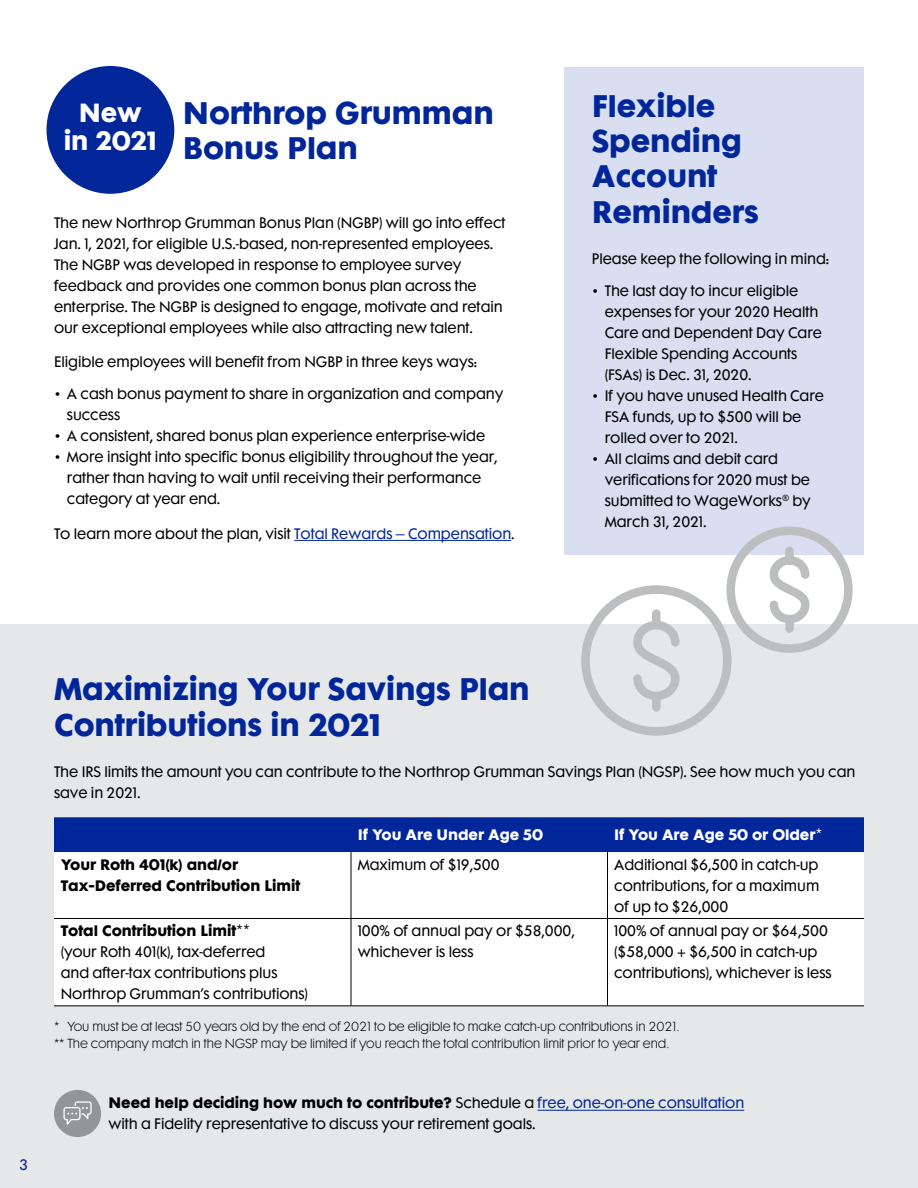
<style>
.page{position:relative;width:918px;height:1188px;background:#fff}
.page>*{position:absolute;margin:0;border:0;box-sizing:border-box;transform-origin:0 0}
.t1{font:700 28.5px/35.2px "Futura Maxi";letter-spacing:-.005em;color:#00269a}
.t2{font:700 24px/28.5px "Futura Maxi";letter-spacing:-.005em;color:#fff;text-align:center}
.t3{font:13.8px/21px "Futura Maxi";letter-spacing:-.005em;color:#000}
.t4{font:700 13.8px/21px "Futura Maxi";letter-spacing:-.005em;color:#000}
.t5{font:700 13.8px "Futura Maxi";letter-spacing:-.005em;color:#fff}
.t6{font:13.8px "Futura Maxi";color:#00269a}
.t7{font:300 12px/17.2px "Futura Maxi";letter-spacing:-.005em;color:#000}
.s1{color:#00269a}
.s2{font-weight:400}
.s3{font-weight:700}
</style>
<div class="page">
<div style="left:0;top:624px;width:918px;height:564px;background:#e6e7e8"></div>
<hr style="left:294px;top:540px;width:217px;height:1px;background:#00269a">
<div style="left:565px;top:68px;width:299px;height:487px;background:#d9def0"></div>
<div style="left:54px;top:817px;width:810px;height:35px;background:#00269a"></div>
<div style="left:54px;top:852px;width:810px;height:153px;background:#fff"></div>
<hr style="left:351px;top:852px;width:1px;height:66px;background:#000">
<hr style="left:607px;top:852px;width:1px;height:66px;background:#000">
<hr style="left:54px;top:918px;width:297px;height:1px;background:#000">
<hr style="left:351px;top:918px;width:257px;height:1px;background:#000">
<hr style="left:351px;top:919px;width:1px;height:86px;background:#000">
<hr style="left:608px;top:918px;width:256px;height:1px;background:#000">
<hr style="left:607px;top:919px;width:1px;height:86px;background:#000">
<hr style="left:54px;top:1005px;width:297px;height:1px;background:#000">
<hr style="left:351px;top:1005px;width:257px;height:1px;background:#000">
<hr style="left:608px;top:1005px;width:256px;height:1px;background:#000">
<div style="left:46px;top:66px;width:128px;height:128px;background:#00269a;border-radius:50%"></div>
<div style="left:581px;top:585px;width:151px;height:151px;border:9px solid #bcbec0;border-radius:50%"></div>
<svg style="left:633px;top:609px;width:47px;height:103px"></svg>
<div style="left:726px;top:527px;width:127px;height:126px;border:9px solid #bcbec0;border-radius:50%"></div>
<svg style="left:769px;top:546px;width:41px;height:87px"></svg>
<hr style="left:538px;top:1110px;width:206px;height:1px;background:#00269a">
<div style="left:54px;top:1090px;width:47px;height:47px;background:#939598;border-radius:50%"></div>
<svg style="left:63px;top:1101px;width:29px;height:24px"></svg>
<h2 class="t2" style="left:64px;top:99px;width:95px">New in 2021</h2>
<h1 class="t1" style="left:183px;top:96px;width:312px">Northrop Grumman<br>Bonus Plan</h1>
<p class="t3" style="left:54px;top:211px;width:453px">The new Northrop Grumman Bonus Plan (NGBP) will go into effect Jan. 1, 2021, for eligible U.S.-based, non-represented employees.<br>The NGBP was developed in response to employee survey feedback and provides one common bonus plan across the enterprise. The NGBP is designed to engage, motivate and retain our exceptional employees while also attracting new talent.</p>
<p class="t3" style="left:54px;top:350px;width:425px">Eligible employees will benefit from NGBP in three keys ways:</p>
<p class="t3" style="left:67px;top:382px;width:438px;text-indent:-13px">• A cash bonus payment to share in organization and company success</p>
<p class="t3" style="left:54px;top:424px;width:433px">• A consistent, shared bonus plan experience enterprise-wide</p>
<p class="t3" style="left:67px;top:445px;width:432px;text-indent:-13px">• More insight into specific bonus eligibility throughout the year, rather than having to wait until receiving their performance category at year end.</p>
<p class="t3" style="left:54px;top:522px;width:462px">To learn more about the plan, visit <span class="s1">Total Rewards – Compensation</span>.</p>
<h1 class="t1" style="left:592px;top:89px;width:169px">Flexible<br>Spending<br>Account<br>Reminders</h1>
<p class="t3" style="left:592px;top:247px;width:239px">Please keep the following in mind:</p>
<p class="t3" style="left:605px;top:279px;width:219px;text-indent:-13px">• The last day to incur eligible expenses for your 2020 Health<br>Care and Dependent Day Care<br>Flexible Spending Accounts (FSAs) is Dec. 31, 2020.</p>
<p class="t3" style="left:605px;top:384px;width:221px;text-indent:-13px">• If you have unused Health Care<br>FSA funds, up to $500 will be rolled over to 2021.</p>
<p class="t3" style="left:605px;top:447px;width:208px;text-indent:-13px">• All claims and debit card verifications for 2020 must be submitted to WageWorks<sup>®</sup> by<br>March 31, 2021.</p>
<p class="t6" style="left:19px;top:1153px;width:10px">3</p>
<h1 class="t1" style="left:54px;top:673px;width:477px">Maximizing Your Savings Plan<br>Contributions in 2021</h1>
<p class="t3" style="left:54px;top:760px;width:803px">The IRS limits the amount you can contribute to the Northrop Grumman Savings Plan (NGSP). See how much you can save in 2021.</p>
<p class="t5" style="left:358px;top:827px;width:187px">If You Are Under Age 50</p>
<p class="t5" style="left:614px;top:827px;width:210px">If You Are Age 50 or Older<span class="s2">*</span></p>
<p class="t4" style="left:61px;top:854px;width:241px">Your Roth 401(k) and/or<br>Tax-Deferred Contribution Limit</p>
<p class="t3" style="left:358px;top:853px;width:143px">Maximum of $19,500</p>
<p class="t3" style="left:614px;top:853px;width:207px;text-align:justify">Additional $6,500 in catch-up contributions, for a maximum of up to $26,000</p>
<p class="t3" style="left:61px;top:919px;width:249px"><span class="s3">Total Contribution Limit</span>**<br>(your Roth 401(k), tax-deferred<br>and after-tax contributions plus Northrop Grumman’s contributions)</p>
<p class="t3" style="left:358px;top:919px;width:219px">100% of annual pay or $58,000, whichever is less</p>
<p class="t3" style="left:614px;top:919px;width:219px">100% of annual pay or $64,500 ($58,000 + $6,500 in catch-up contributions), whichever is less</p>
<p class="t7" style="left:54px;top:1017px;width:627px">* You must be at least 50 years old by the end of 2021 to be eligible to make catch-up contributions in 2021. ** The company match in the NGSP may be limited if you reach the total contribution limit prior to year end.</p>
<p class="t3" style="left:109px;top:1092px;width:637px"><span class="s3">Need help deciding how much to contribute?</span> Schedule a <span class="s1">free, one-on-one consultation </span>with a Fidelity representative to discuss your retirement goals.</p>
</div>
